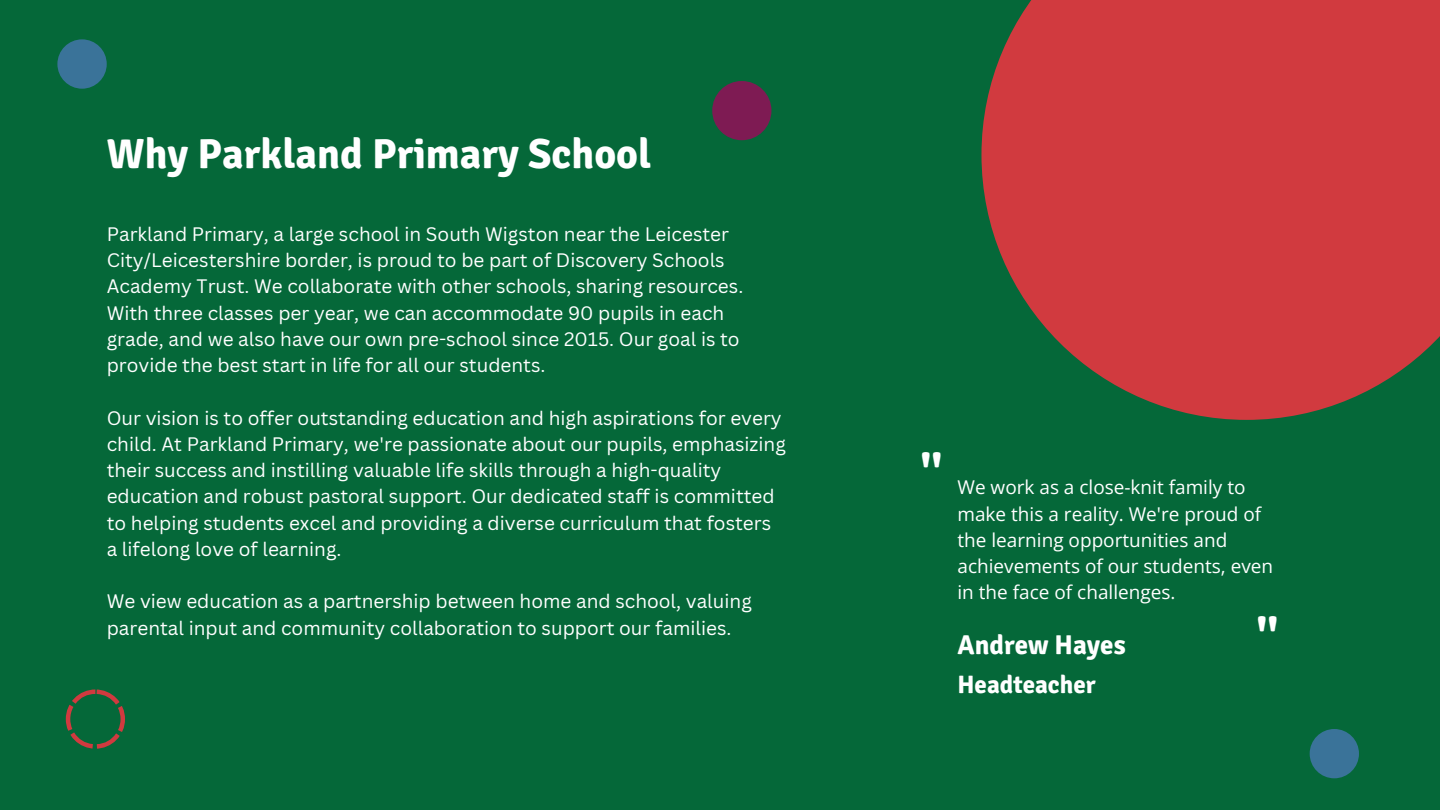
<style>
.page{position:relative;width:1440px;height:810px;background:#056839}
.page>*{position:absolute;margin:0;border:0;box-sizing:border-box;transform-origin:0 0}
.t1{font:700 50px "Signika";color:#fff}
.t2{font:700 42px "Signika";color:#fff}
.t3{font:700 27px "Signika";color:#fff}
.t4{font:700 25px "Signika";color:#fff}
.t5{font:19px/26.2px "Canva Sans";color:#fff}
.t6{font:19px/26.2px "Open Sans";color:#fff}
</style>
<div class="page">
<svg style="left:981px;top:0;width:459px;height:420px;background:#b83f3e"></svg>
<svg style="left:66px;top:689px;width:59px;height:60px"></svg>
<div style="left:712px;top:81px;width:59px;height:59px;background:#7e1b53;border-radius:50%"></div>
<div style="left:1310px;top:729px;width:49px;height:49px;background:#3a7399;border-radius:50%"></div>
<div style="left:57px;top:39px;width:50px;height:50px;background:#3a7399;border-radius:50%"></div>
<p class="t2" style="left:107px;top:128px;width:546px">Why Parkland Primary School</p>
<h1 class="t5" style="left:107px;top:220px;width:638px">Parkland Primary, a large school in South Wigston near the Leicester City/Leicestershire border, is proud to be part of Discovery Schools Academy Trust. We collaborate with other schools, sharing resources.<br>With three classes per year, we can accommodate 90 pupils in each grade, and we also have our own pre-school since 2015. Our goal is to provide the best start in life for all our students.</h1>
<p class="t5" style="left:107px;top:404px;width:681px">Our vision is to offer outstanding education and high aspirations for every child. At Parkland Primary, we're passionate about our pupils, emphasizing their success and instilling valuable life skills through a high-quality education and robust pastoral support. Our dedicated staff is committed to helping students excel and providing a diverse curriculum that fosters a lifelong love of learning.</p>
<p class="t5" style="left:107px;top:588px;width:647px">We view education as a partnership between home and school, valuing parental input and community collaboration to support our families.</p>
<p class="t1" style="left:920px;top:445px;width:24px">"</p>
<p class="t6" style="left:957px;top:474px;width:317px">We work as a close-knit family to make this a reality. We're proud of the learning opportunities and achievements of our students, even in the face of challenges.</p>
<h2 class="t3" style="left:957px;top:629px;width:170px">Andrew Hayes</h2>
<p class="t4" style="left:957px;top:670px;width:140px">Headteacher</p>
<h2 class="t1" style="left:1256px;top:609px;width:24px">"</h2>
</div>
